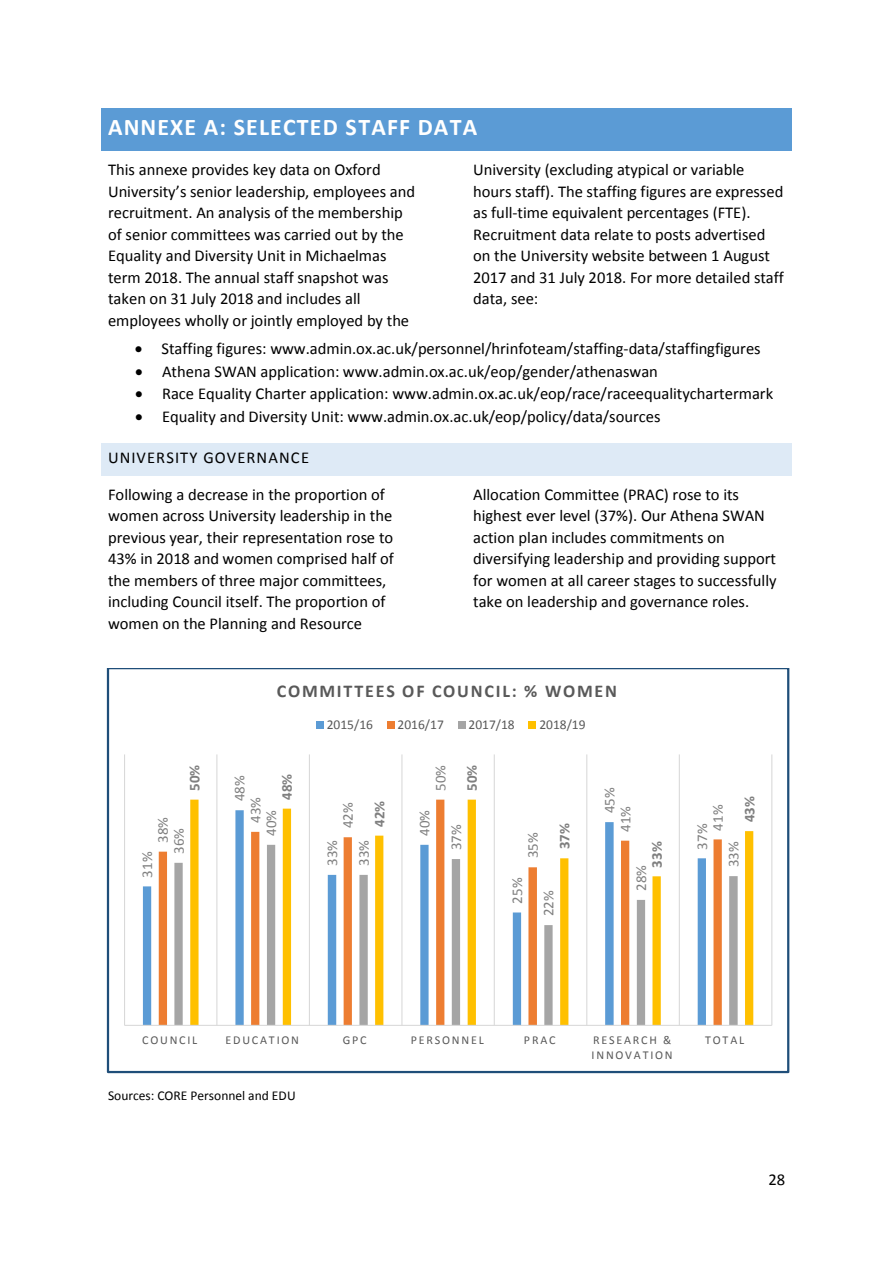
<style>
.page{position:relative;width:893px;height:1263px;background:#fff}
.page>*{position:absolute;margin:0;border:0;box-sizing:border-box;transform-origin:0 0}
.t1{font:700 24px "Calibri";letter-spacing:.045em;color:#fff}
.t2{font:700 18px "Calibri";letter-spacing:.1em;color:#595959}
.t3{font:16.5px/21.5px "Calibri";color:#000}
.t4{font:16.5px "Calibri";letter-spacing:.065em;color:#000}
.t5{font:15px "Calibri";color:#7f7f7f}
.t6{font:700 15px "Calibri";color:#7f7f7f}
.t7{font:13.5px "Calibri";color:#595959}
.t8{font:13.5px "Calibri";color:#000}
.t9{font:12px/14.7px "Calibri";letter-spacing:.15em;color:#595959}
</style>
<div class="page">
<div style="left:106px;top:112px;width:681px;height:34px;background:#5b9bd5"></div>
<svg style="left:101px;top:108px;width:5px;height:4px"></svg>
<hr style="left:106px;top:108px;width:681px;height:4px;background:#5b9bd5">
<svg style="left:787px;top:108px;width:5px;height:4px"></svg>
<svg style="left:101px;top:146px;width:5px;height:5px"></svg>
<div style="left:106px;top:146px;width:681px;height:5px;background:#5b9bd5"></div>
<svg style="left:787px;top:146px;width:5px;height:5px"></svg>
<div style="left:101px;top:112px;width:5px;height:34px;background:#5b9bd5"></div>
<div style="left:787px;top:112px;width:5px;height:34px;background:#5b9bd5"></div>
<div style="left:106px;top:448px;width:681px;height:23px;background:#deeaf6"></div>
<svg style="left:101px;top:443px;width:5px;height:5px"></svg>
<div style="left:106px;top:443px;width:681px;height:5px;background:#deeaf6"></div>
<svg style="left:787px;top:443px;width:5px;height:5px"></svg>
<svg style="left:101px;top:471px;width:5px;height:4px"></svg>
<hr style="left:106px;top:471px;width:681px;height:4px;background:#deeaf6">
<svg style="left:787px;top:471px;width:5px;height:4px"></svg>
<div style="left:101px;top:448px;width:5px;height:23px;background:#deeaf6"></div>
<div style="left:787px;top:448px;width:5px;height:23px;background:#deeaf6"></div>
<svg style="left:107px;top:668px;width:682px;height:405px"></svg>
<h1 class="t1" style="left:108px;top:117px;width:371px">ANNEXE A: SELECTED STAFF DATA</h1>
<p class="t3" style="left:108px;top:160px;width:309px">This annexe provides key data on Oxford University’s senior leadership, employees and recruitment. An analysis of the membership of senior committees was carried out by the Equality and Diversity Unit in Michaelmas term 2018. The annual staff snapshot was taken on 31 July 2018 and includes all employees wholly or jointly employed by the</p>
<p class="t3" style="left:473px;top:161px;width:312px">University (excluding atypical or variable hours staff). The staffing figures are expressed as full-time equivalent percentages (FTE).<br>Recruitment data relate to posts advertised on the University website between 1 August 2017 and 31 July 2018. For more detailed staff data, see:</p>
<p class="t3" style="left:135px;top:339px;width:627px">• Staffing figures: www.admin.ox.ac.uk/personnel/hrinfoteam/staffing-data/staffingfigures</p>
<p class="t3" style="left:135px;top:362px;width:524px">• Athena SWAN application: www.admin.ox.ac.uk/eop/gender/athenaswan</p>
<p class="t3" style="left:135px;top:384px;width:640px">• Race Equality Charter application: www.admin.ox.ac.uk/eop/race/raceequalitychartermark</p>
<p class="t3" style="left:135px;top:407px;width:527px">• Equality and Diversity Unit: www.admin.ox.ac.uk/eop/policy/data/sources</p>
<h2 class="t4" style="left:108px;top:451px;width:203px">UNIVERSITY GOVERNANCE</h2>
<p class="t3" style="left:108px;top:485px;width:287px">Following a decrease in the proportion of women across University leadership in the previous year, their representation rose to 43% in 2018 and women comprised half of the members of three major committees, including Council itself. The proportion of women on the Planning and Resource</p>
<p class="t3" style="left:473px;top:485px;width:305px">Allocation Committee (PRAC) rose to its highest ever level (37%). Our Athena SWAN action plan includes commitments on diversifying leadership and providing support for women at all career stages to successfully take on leadership and governance roles.</p>
<p class="t2" style="left:277px;top:683px;width:342px">COMMITTEES OF COUNCIL: % WOMEN</p>
<p class="t7" style="left:327px;top:719px;width:48px">2015/16</p>
<p class="t7" style="left:398px;top:719px;width:48px">2016/17</p>
<p class="t7" style="left:469px;top:719px;width:48px">2017/18</p>
<p class="t7" style="left:539px;top:719px;width:48px">2018/19</p>
<p class="t6" style="left:188px;top:791px;width:28px;rotate:-90deg">50%</p>
<p class="t6" style="left:281px;top:800px;width:28px;rotate:-90deg">48%</p>
<p class="t5" style="left:233px;top:801px;width:27px;rotate:-90deg">48%</p>
<p class="t5" style="left:249px;top:823px;width:27px;rotate:-90deg">43%</p>
<p class="t5" style="left:342px;top:828px;width:27px;rotate:-90deg">42%</p>
<p class="t6" style="left:373px;top:827px;width:28px;rotate:-90deg">42%</p>
<p class="t5" style="left:265px;top:836px;width:27px;rotate:-90deg">40%</p>
<p class="t5" style="left:157px;top:843px;width:27px;rotate:-90deg">38%</p>
<p class="t5" style="left:172px;top:854px;width:27px;rotate:-90deg">36%</p>
<p class="t5" style="left:326px;top:866px;width:27px;rotate:-90deg">33%</p>
<p class="t5" style="left:357px;top:866px;width:27px;rotate:-90deg">33%</p>
<p class="t5" style="left:141px;top:877px;width:27px;rotate:-90deg">31%</p>
<p class="t5" style="left:434px;top:791px;width:27px;rotate:-90deg">50%</p>
<p class="t6" style="left:466px;top:791px;width:28px;rotate:-90deg">50%</p>
<p class="t5" style="left:418px;top:836px;width:27px;rotate:-90deg">40%</p>
<p class="t5" style="left:450px;top:850px;width:27px;rotate:-90deg">37%</p>
<p class="t5" style="left:527px;top:858px;width:27px;rotate:-90deg">35%</p>
<p class="t6" style="left:558px;top:849px;width:28px;rotate:-90deg">37%</p>
<p class="t5" style="left:511px;top:903px;width:27px;rotate:-90deg">25%</p>
<p class="t5" style="left:542px;top:916px;width:27px;rotate:-90deg">22%</p>
<p class="t5" style="left:603px;top:813px;width:27px;rotate:-90deg">45%</p>
<p class="t6" style="left:743px;top:822px;width:28px;rotate:-90deg">43%</p>
<p class="t5" style="left:619px;top:832px;width:27px;rotate:-90deg">41%</p>
<p class="t5" style="left:712px;top:830px;width:27px;rotate:-90deg">41%</p>
<p class="t5" style="left:696px;top:849px;width:27px;rotate:-90deg">37%</p>
<p class="t6" style="left:651px;top:867px;width:28px;rotate:-90deg">33%</p>
<p class="t5" style="left:727px;top:867px;width:27px;rotate:-90deg">33%</p>
<p class="t5" style="left:635px;top:891px;width:27px;rotate:-90deg">28%</p>
<p class="t9" style="left:142px;top:1034px;width:57px">COUNCIL</p>
<p class="t9" style="left:225px;top:1034px;width:75px">EDUCATION</p>
<p class="t9" style="left:343px;top:1034px;width:25px">GPC</p>
<p class="t9" style="left:411px;top:1034px;width:75px">PERSONNEL</p>
<p class="t9" style="left:524px;top:1034px;width:33px">PRAC</p>
<p class="t9" style="left:592px;top:1034px;width:83px">RESEARCH &amp;<br>INNOVATION</p>
<p class="t9" style="left:705px;top:1034px;width:41px">TOTAL</p>
<p class="t8" style="left:108px;top:1089px;width:189px">Sources: CORE Personnel and EDU</p>
<p class="t3" style="left:768px;top:1170px;width:18px">28</p>
</div>
